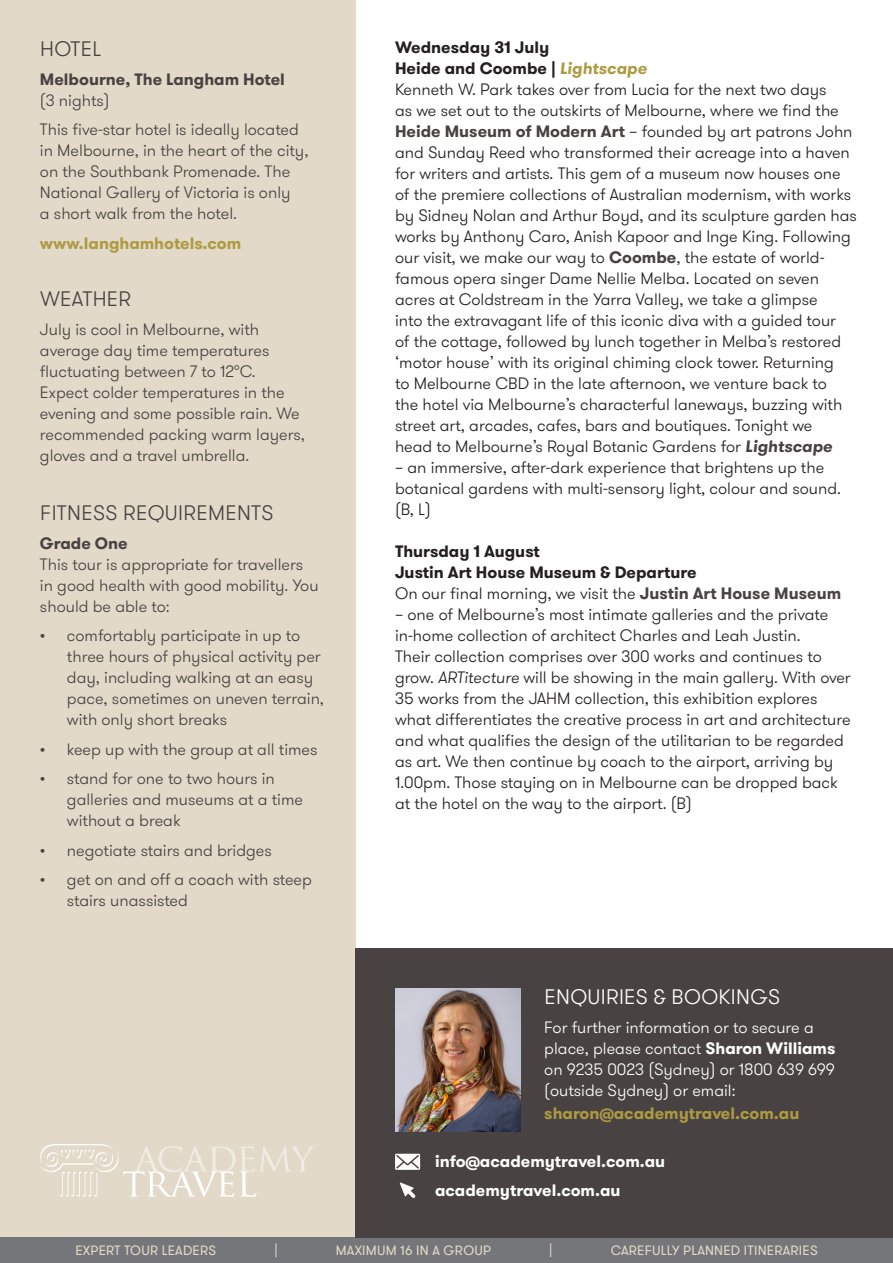
<style>
.page{position:relative;width:893px;height:1263px;background:#fff}
.page>*{position:absolute;margin:0;border:0;box-sizing:border-box;transform-origin:0 0}
.t1{font:300 21px "GT Walsheim";letter-spacing:.015em;color:#484342}
.t2{font:300 21px "GT Walsheim";letter-spacing:.015em;color:#fff}
.t3{font:300 16.5px/21px "GT Walsheim";color:#231f20}
.t4{font:300 16.5px/21px "GT Walsheim";color:#484342}
.t5{font:300 16.5px/21px "GT Walsheim";color:#fff}
.t6{font:700 16.5px/21px "GT Walsheim";color:#231f20}
.t7{font:700 16.5px "GT Walsheim";color:#ad9a41}
.t8{font:700 16.5px "GT Walsheim";color:#fff}
.t9{font:700 16.5px/21px "GT Walsheim";color:#484342}
.t10{font:13.5px "GT Walsheim";letter-spacing:.015em;color:#e2d9c8}
.s1{font-weight:300}
.s2{font-weight:700}
.s3{font-weight:700;font-style:italic;color:#ad9a41}
.s4{font-weight:700;color:#484342}
.s5{font-weight:700;font-style:italic;color:#484342}
.s6{color:#484342}
.s7{font-style:italic}
</style>
<div class="page">
<div style="left:0;top:0;width:355px;height:1237px;background:#e2d9c8"></div>
<div style="left:0;top:1237px;width:893px;height:26px;background:#757679"></div>
<svg style="left:40px;top:1144px;width:275px;height:53px"></svg>
<div style="left:355px;top:948px;width:538px;height:289px;background:#484342"></div>
<img style="left:395px;top:988px;width:126px;height:143px">
<svg style="left:395px;top:1154px;width:25px;height:16px"></svg>
<svg style="left:400px;top:1182px;width:15px;height:16px"></svg>
<p class="t1" style="left:40px;top:36px;width:63px">HOTEL</p>
<p class="t9" style="left:40px;top:69px;width:246px">Melbourne, The Langham Hotel <span class="s1">(3 nights)</span></p>
<p class="t4" style="left:40px;top:119px;width:270px">This five-star hotel is ideally located in Melbourne, in the heart of the city, on the Southbank Promenade. The National Gallery of Victoria is only<br>a short walk from the hotel.</p>
<p class="t7" style="left:40px;top:232px;width:203px">www.langhamhotels.com</p>
<p class="t1" style="left:40px;top:286px;width:93px">WEATHER</p>
<p class="t4" style="left:40px;top:319px;width:266px">July is cool in Melbourne, with average day time temperatures fluctuating between 7 to 12°C.<br>Expect colder temperatures in the evening and some possible rain. We recommended packing warm layers, gloves and a travel umbrella.</p>
<p class="t1" style="left:40px;top:500px;width:235px">FITNESS REQUIREMENTS</p>
<p class="t4" style="left:40px;top:533px;width:280px"><span class="s2">Grade One<br></span>This tour is appropriate for travellers in good health with good mobility. You should be able to:</p>
<p class="t4" style="left:67px;top:625px;width:259px;text-indent:-27px">• comfortably participate in up to three hours of physical activity per day, including walking at an easy pace, sometimes on uneven terrain, with only short breaks</p>
<p class="t4" style="left:40px;top:739px;width:279px">• keep up with the group at all times</p>
<p class="t4" style="left:67px;top:768px;width:238px;text-indent:-27px">• stand for one to two hours in galleries and museums at a time without a break</p>
<p class="t4" style="left:40px;top:840px;width:233px">• negotiate stairs and bridges</p>
<p class="t4" style="left:67px;top:869px;width:246px;text-indent:-27px">• get on and off a coach with steep stairs unassisted</p>
<p class="t3" style="left:395px;top:37px;width:463px"><span class="s2">Wednesday 31 July<br>Heide and Coombe |</span> <span class="s3">Lightscape<br></span>Kenneth W. Park takes over from Lucia for the next two days<br>as we set out to the outskirts of Melbourne, where we find the <span class="s4">Heide Museum of Modern Art</span> – founded by art patrons John and Sunday Reed who transformed their acreage into a haven for writers and artists. This gem of a museum now houses one of the premiere collections of Australian modernism, with works by Sidney Nolan and Arthur Boyd, and its sculpture garden has works by Anthony Caro, Anish Kapoor and Inge King. Following our visit, we make our way to <span class="s4">Coombe</span>, the estate of world&shy;famous opera singer Dame Nellie Melba. Located on seven acres at Coldstream in the Yarra Valley, we take a glimpse<br>into the extravagant life of this iconic diva with a guided tour<br>of the cottage, followed by lunch together in Melba’s restored ‘motor house’ with its original chiming clock tower. Returning<br>to Melbourne CBD in the late afternoon, we venture back to<br>the hotel via Melbourne’s characterful laneways, buzzing with street art, arcades, cafes, bars and boutiques. Tonight we<br>head to Melbourne’s Royal Botanic Gardens for <span class="s5">Lightscape</span></p>
<p class="t3" style="left:395px;top:457px;width:447px">– an immersive, after-dark experience that brightens up the botanical gardens with multi-sensory light, colour and sound. (B, L)</p>
<p class="t6" style="left:395px;top:541px;width:448px">Thursday 1 August<br>Justin Art House Museum &amp; Departure<br><span class="s1">On our final morning, we visit the</span> <span class="s6">Justin Art House Museum</span></p>
<p class="t3" style="left:395px;top:604px;width:457px">– one of Melbourne’s most intimate galleries and the private in-home collection of architect Charles and Leah Justin.<br>Their collection comprises over 300 works and continues to grow. <span class="s7">ARTitecture</span> will be showing in the main gallery. With over 35 works from the JAHM collection, this exhibition explores what differentiates the creative process in art and architecture and what qualifies the design of the utilitarian to be regarded as art. We then continue by coach to the airport, arriving by 1.00pm. Those staying on in Melbourne can be dropped back at the hotel on the way to the airport. (B)</p>
<p class="t2" style="left:544px;top:983px;width:237px">ENQUIRIES &amp; BOOKINGS</p>
<p class="t5" style="left:544px;top:1017px;width:293px">For further information or to secure a place, please contact <span class="s2">Sharon Williams </span>on 9235 0023 (Sydney) or 1800 639 699 (outside Sydney) or email:</p>
<p class="t7" style="left:544px;top:1102px;width:257px">sharon@academytravel.com.au</p>
<p class="t8" style="left:435px;top:1151px;width:232px">info@academytravel.com.au</p>
<p class="t8" style="left:435px;top:1179px;width:187px">academytravel.com.au</p>
<p class="t10" style="left:75px;top:1242px;width:142px">EXPERT TOUR LEADERS</p>
<p class="t10" style="left:274px;top:1242px;width:5px">|</p>
<p class="t10" style="left:336px;top:1242px;width:157px">MAXIMUM 16 IN A GROUP</p>
<p class="t10" style="left:549px;top:1242px;width:5px">|</p>
<p class="t10" style="left:611px;top:1242px;width:208px">CAREFULLY PLANNED ITINERARIES</p>
</div>
